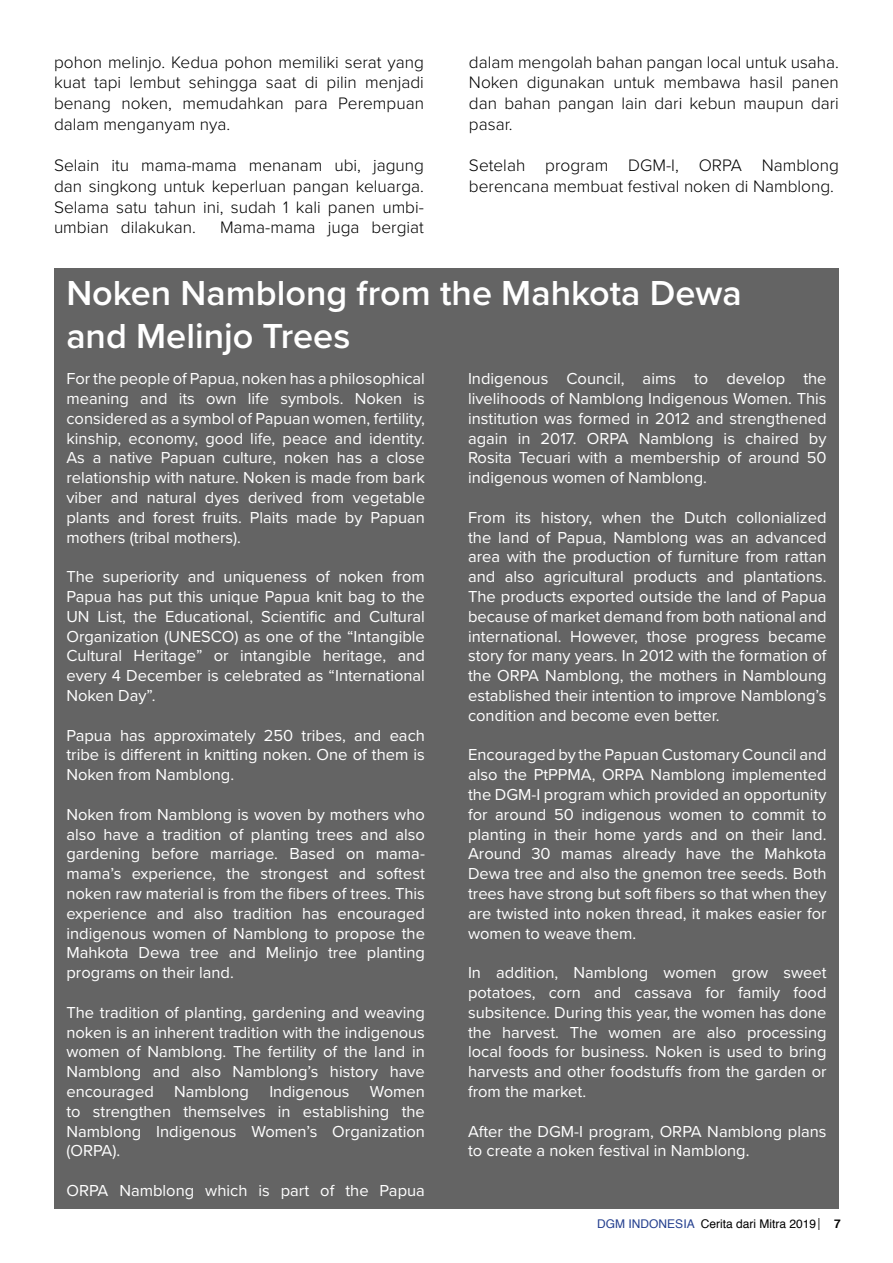
<style>
.page{position:relative;width:893px;height:1263px;background:#fff}
.page>*{position:absolute;margin:0;border:0;box-sizing:border-box;transform-origin:0 0}
.t1{font:600 36px/43.2px "Proxima Nova";color:#fff}
.t2{font:300 17.25px/20.7px "Proxima Nova";color:#000;text-align:justify}
.t3{font:16.5px/19.8px "Proxima Nova";color:#fff;text-align:justify}
.t4{font:12px "Helvetica";color:#000}
.t5{font:700 12px "Helvetica";color:#000}
.t6{font:12px "Minion Pro";color:#000}
.s1{color:#25408f}
</style>
<div class="page">
<div style="left:54px;top:268px;width:785px;height:941px;background:#646464"></div>
<p class="t2" style="left:54px;top:51px;width:371px">pohon melinjo. Kedua pohon memiliki serat yang kuat tapi lembut sehingga saat di pilin menjadi benang noken, memudahkan para Perempuan dalam menganyam nya.</p>
<p class="t2" style="left:54px;top:154px;width:371px">Selain itu mama-mama menanam ubi, jagung dan singkong untuk keperluan pangan keluarga.<br>Selama satu tahun ini, sudah 1 kali panen umbi&shy;umbian dilakukan.</p>
<p class="t2" style="left:220px;top:216px;width:205px">Mama-mama juga bergiat</p>
<p class="t2" style="left:469px;top:51px;width:371px">dalam mengolah bahan pangan local untuk usaha.<br>Noken digunakan untuk membawa hasil panen dan bahan pangan lain dari kebun maupun dari pasar.</p>
<p class="t2" style="left:469px;top:154px;width:371px">Setelah program DGM-I, ORPA Namblong berencana membuat festival noken di Namblong.</p>
<h1 class="t1" style="left:66px;top:270px;width:677px">Noken Namblong from the Mahkota Dewa and Melinjo Trees</h1>
<p class="t3" style="left:66px;top:368px;width:360px">For the people of Papua, noken has a philosophical meaning and its own life symbols. Noken is considered as a symbol of Papuan women, fertility, kinship, economy, good life, peace and identity.<br>As a native Papuan culture, noken has a close relationship with nature. Noken is made from bark viber and natural dyes derived from vegetable plants and forest fruits. Plaits made by Papuan mothers (tribal mothers).</p>
<p class="t3" style="left:66px;top:566px;width:360px">The superiority and uniqueness of noken from Papua has put this unique Papua knit bag to the UN List, the Educational, Scientific and Cultural Organization (UNESCO) as one of the “Intangible Cultural Heritage” or intangible heritage, and every 4 December is celebrated as “International Noken Day”.</p>
<p class="t3" style="left:66px;top:724px;width:360px">Papua has approximately 250 tribes, and each tribe is different in knitting noken. One of them is Noken from Namblong.</p>
<p class="t3" style="left:66px;top:804px;width:360px">Noken from Namblong is woven by mothers who also have a tradition of planting trees and also gardening before marriage. Based on mama&shy;mama’s experience, the strongest and softest noken raw material is from the fibers of trees. This experience and also tradition has encouraged indigenous women of Namblong to propose the Mahkota Dewa tree and Melinjo tree planting programs on their land.</p>
<p class="t3" style="left:66px;top:1002px;width:360px">The tradition of planting, gardening and weaving noken is an inherent tradition with the indigenous women of Namblong. The fertility of the land in Namblong and also Namblong’s history have encouraged Namblong Indigenous Women to strengthen themselves in establishing the Namblong Indigenous Women’s Organization (ORPA).</p>
<p class="t3" style="left:66px;top:1180px;width:360px">ORPA Namblong which is part of the Papua</p>
<p class="t3" style="left:468px;top:368px;width:360px">Indigenous Council, aims to develop the livelihoods of Namblong Indigenous Women. This institution was formed in 2012 and strengthened again in 2017. ORPA Namblong is chaired by Rosita Tecuari with a membership of around 50 indigenous women of Namblong.</p>
<p class="t3" style="left:468px;top:507px;width:360px">From its history, when the Dutch collonialized the land of Papua, Namblong was an advanced area with the production of furniture from rattan and also agricultural products and plantations.<br>The products exported outside the land of Papua because of market demand from both national and international. However, those progress became story for many years. In 2012 with the formation of the ORPA Namblong, the mothers in Nambloung established their intention to improve Namblong’s condition and become even better.</p>
<p class="t3" style="left:468px;top:744px;width:360px">Encouraged by the Papuan Customary Council and also the PtPPMA, ORPA Namblong implemented the DGM-I program which provided an opportunity for around 50 indigenous women to commit to planting in their home yards and on their land.<br>Around 30 mamas already have the Mahkota Dewa tree and also the gnemon tree seeds. Both trees have strong but soft fibers so that when they are twisted into noken thread, it makes easier for women to weave them.</p>
<p class="t3" style="left:468px;top:962px;width:360px">In addition, Namblong women grow sweet potatoes, corn and cassava for family food subsitence. During this year, the women has done the harvest. The women are also processing local foods for business. Noken is used to bring harvests and other foodstuffs from the garden or from the market.</p>
<p class="t3" style="left:468px;top:1120px;width:360px">After the DGM-I program, ORPA Namblong plans to create a noken festival in Namblong.</p>
<p class="t6" style="left:817px;top:1215px;width:5px">|</p>
<p class="t4" style="left:597px;top:1215px;width:220px"><span class="s1">DGM INDONESIA</span> Cerita dari Mitra 2019</p>
<p class="t5" style="left:834px;top:1214px;width:8px">7</p>
</div>
